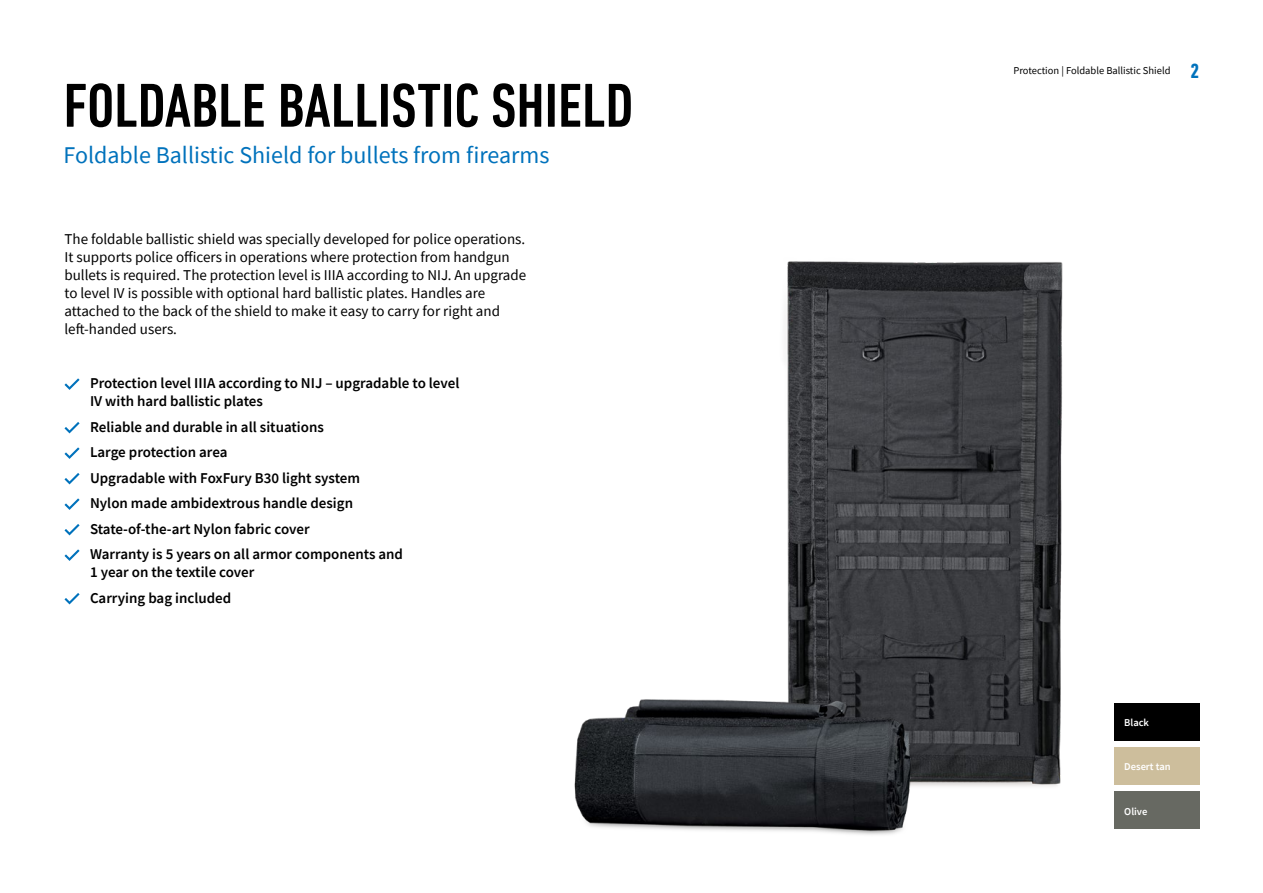
<style>
.page{position:relative;width:1263px;height:893px;background:#fff}
.page>*{position:absolute;margin:0;border:0;box-sizing:border-box;transform-origin:0 0}
.t1{font:500 condensed 63px "DIN Next LT Pro";color:#000}
.t2{font:24px "Source Sans Pro";color:#0072bc}
.t3{font:700 condensed 21px "DIN Next LT Pro";color:#0072bc}
.t4{font:15px/18px "Source Sans Pro";color:#000}
.t5{font:600 15px/25.5px "Source Sans Pro";color:#000}
.t6{font:10.5px "Source Sans Pro";color:#000}
.t7{font:600 10.5px "Source Sans Pro";color:#fff}
</style>
<div class="page">
<svg style="left:64px;top:378px;width:16px;height:12px"></svg>
<svg style="left:64px;top:422px;width:16px;height:11px"></svg>
<svg style="left:64px;top:447px;width:16px;height:12px"></svg>
<svg style="left:64px;top:473px;width:16px;height:11px"></svg>
<svg style="left:64px;top:498px;width:16px;height:12px"></svg>
<svg style="left:64px;top:524px;width:16px;height:11px"></svg>
<svg style="left:64px;top:549px;width:16px;height:12px"></svg>
<svg style="left:64px;top:593px;width:16px;height:11px"></svg>
<img style="left:784px;top:261px;width:279px;height:526px">
<img style="left:574px;top:680px;width:387px;height:155px">
<div style="left:1114px;top:703px;width:85px;height:38px;background:#000"></div>
<div style="left:1114px;top:747px;width:85px;height:38px;background:#cdbe9c"></div>
<div style="left:1114px;top:792px;width:85px;height:37px;background:#676962"></div>
<h1 class="t1" style="left:64px;top:70px;width:571px">FOLDABLE BALLISTIC SHIELD</h1>
<h2 class="t2" style="left:64px;top:139px;width:487px">Foldable Ballistic Shield for bullets from firearms</h2>
<p class="t4" style="left:64px;top:230px;width:463px">The foldable ballistic shield was specially developed for police operations.<br>It supports police officers in operations where protection from handgun bullets is required. The protection level is IIIA according to NIJ. An upgrade to level IV is possible with optional hard ballistic plates. Handles are attached to the back of the shield to make it easy to carry for right and left-handed users.</p>
<p class="t5" style="left:90px;top:374px;width:371px;line-height:18px">Protection level IIIA according to NIJ – upgradable to level<br>IV with hard ballistic plates</p>
<p class="t5" style="left:90px;top:414px;width:315px">Reliable and durable in all situations<br>Large protection area<br>Upgradable with FoxFury B30 light system<br>Nylon made ambidextrous handle design State-of-the-art Nylon fabric cover<br>Warranty is 5 years on all armor components and</p>
<p class="t5" style="left:90px;top:560px;width:166px">1 year on the textile cover<br>Carrying bag included</p>
<p class="t6" style="left:1013px;top:64px;width:159px">Protection | Foldable Ballistic Shield</p>
<h3 class="t3" style="left:1190px;top:59px;width:10px">2</h3>
<p class="t7" style="left:1124px;top:716px;width:26px">Black</p>
<p class="t7" style="left:1124px;top:760px;width:48px">Desert tan</p>
<p class="t7" style="left:1124px;top:804px;width:25px">Olive</p>
</div>
